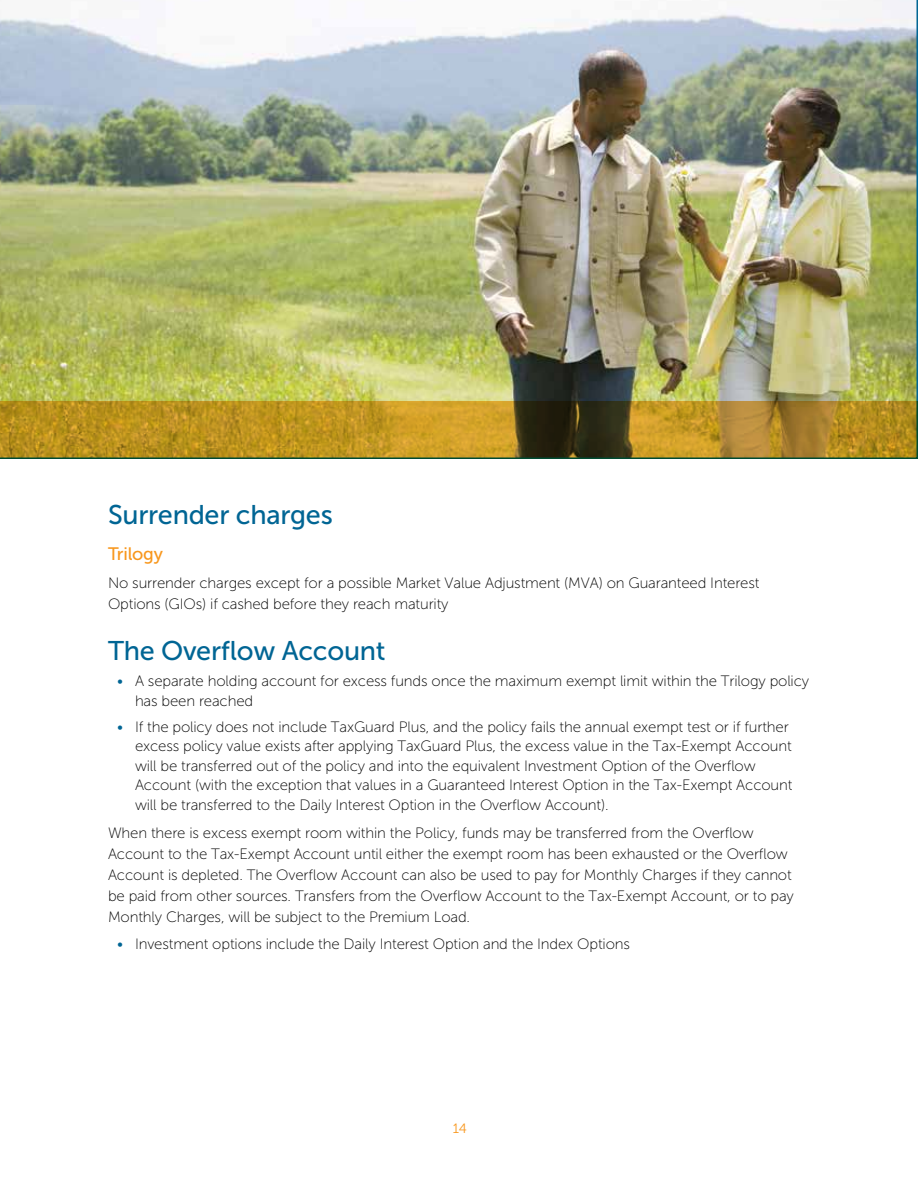
<style>
.page{position:relative;width:918px;height:1188px;background:#fff}
.page>*{position:absolute;margin:0;border:0;box-sizing:border-box;transform-origin:0 0}
.t1{font:27px "Museo Sans 500";letter-spacing:-.01em;color:#006594}
.t2{font:18px "Museo Sans 500";letter-spacing:-.01em;color:#f8971d}
.t3{font:15px/21px "Museo Sans 100";letter-spacing:-.01em;color:#000}
.t4{font:13.5px "Museo Sans 300";color:#f8971d}
.s1{font-family:"Museo Sans 300";color:#006594}
</style>
<div class="page">
<img style="left:0;top:0;width:918px;height:402px">
<svg style="left:0;top:402px;width:918px;height:57px;background:#a78422"></svg>
<h1 class="t1" style="left:108px;top:500px;width:226px">Surrender charges</h1>
<p class="t2" style="left:108px;top:544px;width:56px">Trilogy</p>
<p class="t3" style="left:108px;top:572px;width:653px">No surrender charges except for a possible Market Value Adjustment (MVA) on Guaranteed Interest<br>Options (GIOs) if cashed before they reach maturity</p>
<h1 class="t1" style="left:108px;top:636px;width:279px">The Overflow Account</h1>
<p class="t3" style="left:135px;top:671px;width:676px;line-height:19.5px;text-indent:-18px"><span class="s1">•</span> A separate holding account for excess funds once the maximum exempt limit within the Trilogy policy has been reached</p>
<p class="t3" style="left:135px;top:717px;width:659px;line-height:19.5px;text-indent:-18px"><span class="s1">•</span> If the policy does not include TaxGuard Plus, and the policy fails the annual exempt test or if further excess policy value exists after applying TaxGuard Plus, the excess value in the Tax-Exempt Account will be transferred out of the policy and into the equivalent Investment Option of the Overflow Account (with the exception that values in a Guaranteed Interest Option in the Tax-Exempt Account will be transferred to the Daily Interest Option in the Overflow Account).</p>
<p class="t3" style="left:108px;top:822px;width:687px">When there is excess exempt room within the Policy, funds may be transferred from the Overflow Account to the Tax-Exempt Account until either the exempt room has been exhausted or the Overflow Account is depleted. The Overflow Account can also be used to pay for Monthly Charges if they cannot be paid from other sources. Transfers from the Overflow Account to the Tax-Exempt Account, or to pay Monthly Charges, will be subject to the Premium Load.</p>
<p class="t3" style="left:117px;top:934px;width:515px"><span class="s1">•</span> Investment options include the Daily Interest Option and the Index Options</p>
<p class="t4" style="left:453px;top:1121px;width:16px">14</p>
</div>
